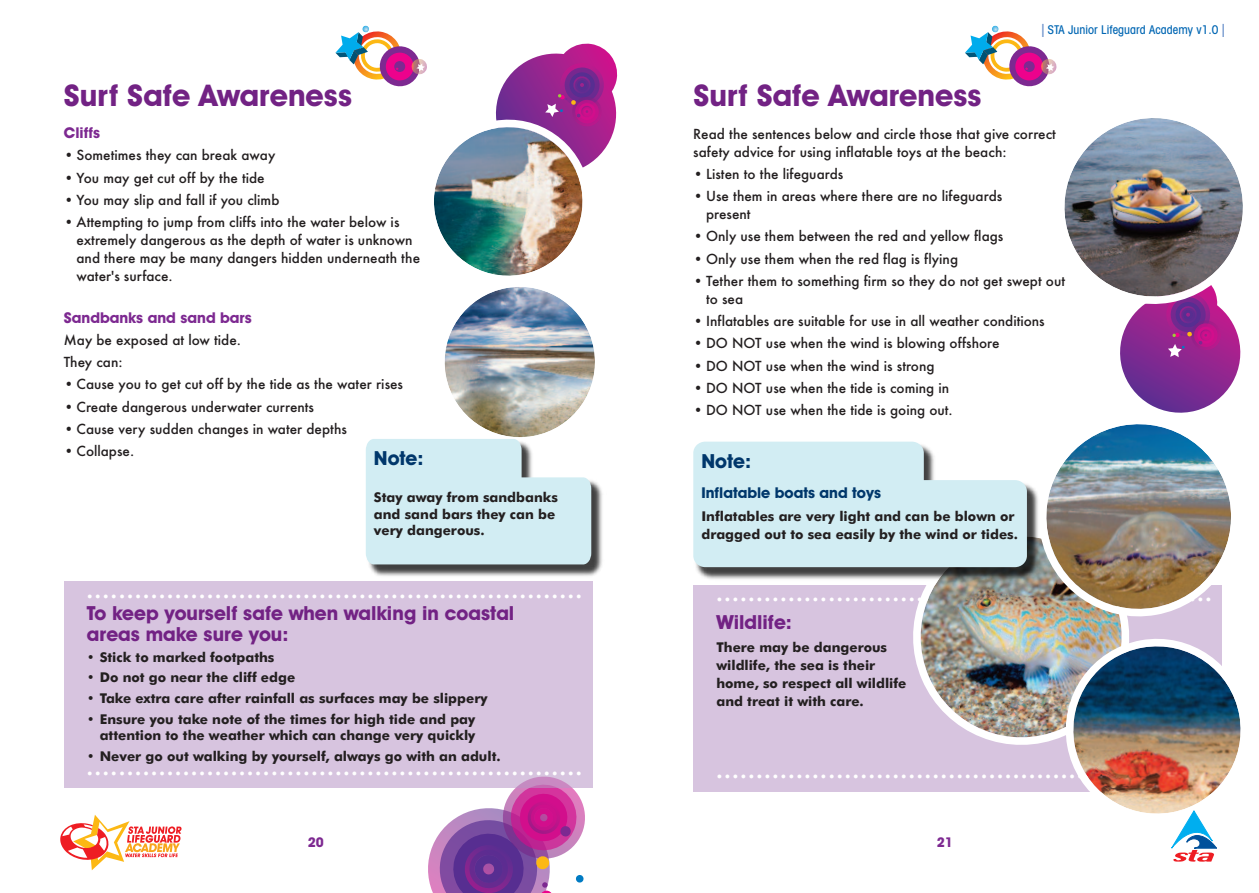
<style>
.page{position:relative;width:1259px;height:893px;background:#fff}
.page>*{position:absolute;margin:0;border:0;box-sizing:border-box;transform-origin:0 0}
.t1{font:700 30px "Avant Garde IT Cby BT";color:#722284}
.t2{font:700 19.5px "Futura BT";color:#fff}
.t3{font:700 19.5px/21px "Avant Garde IT Cby BT";color:#722284}
.t4{font:700 19.5px "Avant Garde IT Cby BT";color:#00376b}
.t5{font:700 15px "Avant Garde IT Cby BT";color:#7d2991}
.t6{font:700 15px "Avant Garde IT Cby BT";color:#00376b}
.t7{font:500 13.5px/18px "Futura";color:#231f20}
.t8{font:700 13.5px/18px "Futura BT";color:#231f20}
.t9{font:700 13.5px "Avant Garde IT Cby BT";color:#7d2991}
.t10{font:500 condensed 12px "Avant Garde IT Cby BT";letter-spacing:.005em;color:#0166b3}
.s1{font-size:18px;color:#6990ca}
</style>
<div class="page">
<svg style="left:428px;top:771px;width:165px;height:122px"></svg>
<div style="left:64px;top:582px;width:528px;height:206px;background:#d7c4df"></div>
<img style="left:369px;top:564px;width:233px;height:12px">
<img style="left:335px;top:25px;width:283px;height:539px">
<svg style="left:965px;top:25px;width:92px;height:62px"></svg>
<img style="left:1064px;top:118px;width:179px;height:291px">
<div style="left:693px;top:585px;width:528px;height:207px;background:#d7c4df"></div>
<img style="left:913px;top:583px;width:216px;height:162px">
<img style="left:1030px;top:409px;width:201px;height:215px">
<img style="left:696px;top:441px;width:346px;height:142px">
<svg style="left:693px;top:442px;width:334px;height:125px;background:#d5edf3"></svg>
<svg style="left:60px;top:815px;width:121px;height:55px"></svg>
<img style="left:1058px;top:631px;width:183px;height:231px">
<h1 class="t1" style="left:64px;top:85px;width:290px">Surf Safe Awareness</h1>
<p class="t5" style="left:64px;top:128px;width:38px">Cliffs</p>
<p class="t7" style="left:64px;top:147px;width:213px">• Sometimes they can break away</p>
<p class="t7" style="left:64px;top:169px;width:202px">• You may get cut off by the tide</p>
<p class="t7" style="left:64px;top:191px;width:217px">• You may slip and fall if you climb</p>
<p class="t7" style="left:77px;top:214px;width:345px;text-indent:-13px">• Attempting to jump from cliffs into the water below is extremely dangerous as the depth of water is unknown and there may be many dangers hidden underneath the water's surface.</p>
<p class="t5" style="left:64px;top:312px;width:190px">Sandbanks and sand bars</p>
<p class="t7" style="left:64px;top:329px;width:179px;line-height:22.2px">May be exposed at low tide.<br>They can:</p>
<p class="t7" style="left:64px;top:376px;width:341px">• Cause you to get cut off by the tide as the water rises</p>
<p class="t7" style="left:64px;top:398px;width:252px">• Create dangerous underwater currents</p>
<p class="t7" style="left:64px;top:420px;width:285px">• Cause very sudden changes in water depths</p>
<p class="t7" style="left:64px;top:442px;width:72px">• Collapse.</p>
<h2 class="t4" style="left:374px;top:451px;width:51px">Note:</h2>
<p class="t8" style="left:374px;top:490px;width:186px;line-height:16.5px">Stay away from sandbanks and sand bars they can be very dangerous.</p>
<h2 class="t2" style="left:87px;top:583px;width:496px">..............................................................</h2>
<h2 class="t3" style="left:87px;top:604px;width:429px">To keep yourself safe when walking in coastal areas make sure you:</h2>
<p class="t8" style="left:87px;top:649px;width:189px">• Stick to marked footpaths</p>
<p class="t8" style="left:87px;top:670px;width:210px">• Do not go near the cliff edge</p>
<p class="t8" style="left:87px;top:691px;width:402px">• Take extra care after rainfall as surfaces may be slippery</p>
<p class="t8" style="left:87px;top:712px;width:390px;line-height:16.5px;text-align:right">• Ensure you take note of the times for high tide and pay attention to the weather which can change very quickly</p>
<p class="t8" style="left:87px;top:749px;width:415px">• Never go out walking by yourself, always go with an adult.</p>
<h2 class="t2" style="left:87px;top:760px;width:496px">..............................................................</h2>
<p class="t10" style="left:1041px;top:26px;width:185px"><span class="s1">I</span> STA Junior Lifeguard Academy v1.0 <span class="s1">I</span></p>
<h1 class="t1" style="left:693px;top:85px;width:290px">Surf Safe Awareness</h1>
<p class="t7" style="left:693px;top:125px;width:364px">Read the sentences below and circle those that give correct safety advice for using inflatable toys at the beach:</p>
<p class="t7" style="left:693px;top:165px;width:151px">• Listen to the lifeguards</p>
<p class="t7" style="left:706px;top:188px;width:298px;text-indent:-13px">• Use them in areas where there are no lifeguards present</p>
<p class="t7" style="left:693px;top:228px;width:311px">• Only use them between the red and yellow flags</p>
<p class="t7" style="left:693px;top:250px;width:266px">• Only use them when the red flag is flying</p>
<p class="t7" style="left:706px;top:272px;width:360px;text-indent:-13px">• Tether them to something firm so they do not get swept out to sea</p>
<p class="t7" style="left:693px;top:313px;width:353px">• Inflatables are suitable for use in all weather conditions</p>
<p class="t7" style="left:693px;top:335px;width:308px">• DO NOT use when the wind is blowing offshore</p>
<p class="t7" style="left:693px;top:357px;width:243px">• DO NOT use when the wind is strong</p>
<p class="t7" style="left:693px;top:379px;width:257px">• DO NOT use when the tide is coming in</p>
<p class="t7" style="left:693px;top:402px;width:261px">• DO NOT use when the tide is going out.</p>
<h2 class="t4" style="left:701px;top:454px;width:51px">Note:</h2>
<p class="t6" style="left:701px;top:488px;width:181px">Inflatable boats and toys</p>
<p class="t8" style="left:701px;top:508px;width:318px">Inflatables are very light and can be blown or dragged out to sea easily by the wind or tides.</p>
<h2 class="t3" style="left:716px;top:614px;width:77px">Wildlife:</h2>
<p class="t8" style="left:716px;top:639px;width:191px">There may be dangerous wildlife, the sea is their home, so respect all wildlife and treat it with care.</p>
<h2 class="t2" style="left:716px;top:763px;width:496px">..............................................................</h2>
<p class="t9" style="left:308px;top:838px;width:18px">20</p>
<p class="t9" style="left:937px;top:838px;width:18px">21</p>
</div>
